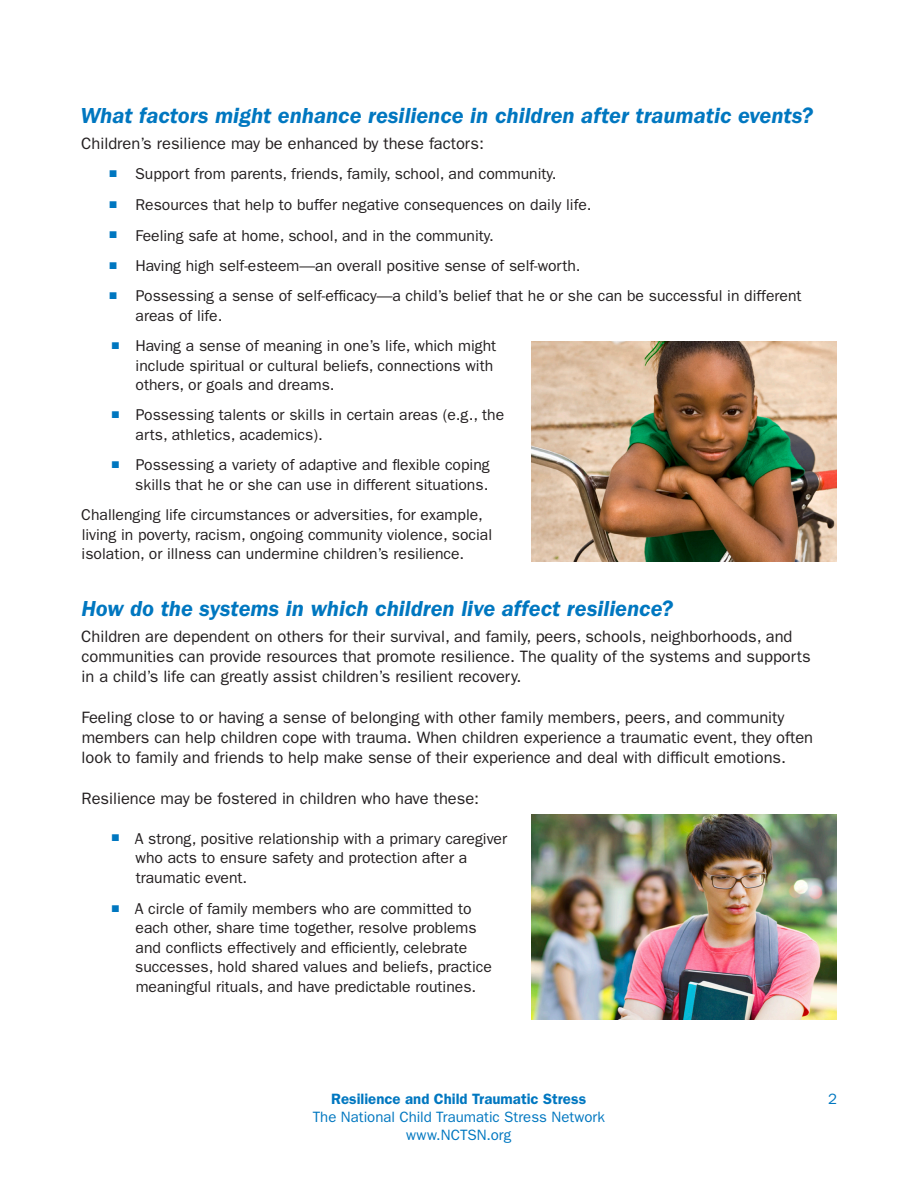
<style>
.page{position:relative;width:918px;height:1188px;background:#fff}
.page>*{position:absolute;margin:0;border:0;box-sizing:border-box;transform-origin:0 0}
.C_head{font:italic 600 22.5px "ITC Franklin Gothic Std";color:#0077c0}
.Body_Text{font:16.5px/20.2px "ITC Franklin Gothic Std";color:#231f20}
.Bullet_2_Blue{font:15.75px/19.5px "ITC Franklin Gothic Std";color:#231f20}
.Page_number{font:15px/18px "ITC Franklin Gothic Std";color:#0077c0;text-align:center}
.t1{font:600 15px "ITC Franklin Gothic Std";color:#0077c0}
.s1{color:#0077c0}
</style>
<div class="page">
<img style="left:531px;top:341px;width:306px;height:221px">
<img style="left:531px;top:814px;width:306px;height:205px">
<p class="C_head" style="left:80px;top:103px;width:734px">What factors might enhance resilience in children after traumatic events?</p>
<p class="Body_Text" style="left:81px;top:133px;width:404px">Children’s resilience may be enhanced by these factors:</p>
<p class="Bullet_2_Blue" style="left:109px;top:164px;width:449px"><span class="s1">■</span> Support from parents, friends, family, school, and community.</p>
<p class="Bullet_2_Blue" style="left:109px;top:195px;width:484px"><span class="s1">■</span> Resources that help to buffer negative consequences on daily life.</p>
<p class="Bullet_2_Blue" style="left:109px;top:226px;width:386px"><span class="s1">■</span> Feeling safe at home, school, and in the community.</p>
<p class="Bullet_2_Blue" style="left:109px;top:256px;width:473px"><span class="s1">■</span> Having high self-esteem—an overall positive sense of self-worth.</p>
<p class="Bullet_2_Blue" style="left:136px;top:286px;width:668px;text-indent:-26px"><span class="s1">■</span> Possessing a sense of self-efficacy—a child’s belief that he or she can be successful in different areas of life.</p>
<p class="Bullet_2_Blue" style="left:136px;top:336px;width:362px;text-indent:-24px"><span class="s1">■</span> Having a sense of meaning in one’s life, which might include spiritual or cultural beliefs, connections with others, or goals and dreams.</p>
<p class="Bullet_2_Blue" style="left:136px;top:405px;width:370px;text-indent:-24px"><span class="s1">■</span> Possessing talents or skills in certain areas (e.g., the arts, athletics, academics).</p>
<p class="Bullet_2_Blue" style="left:112px;top:455px;width:380px;text-align:right"><span class="s1">■</span> Possessing a variety of adaptive and flexible coping skills that he or she can use in different situations.</p>
<p class="Bullet_2_Blue" style="left:81px;top:505px;width:412px">Challenging life circumstances or adversities, for example, living in poverty, racism, ongoing community violence, social isolation, or illness can undermine children’s resilience.</p>
<p class="C_head" style="left:81px;top:596px;width:593px">How do the systems in which children live affect resilience?</p>
<p class="Body_Text" style="left:81px;top:626px;width:731px">Children are dependent on others for their survival, and family, peers, schools, neighborhoods, and communities can provide resources that promote resilience. The quality of the systems and supports in a child’s life can greatly assist children’s resilient recovery.</p>
<p class="Body_Text" style="left:81px;top:707px;width:733px">Feeling close to or having a sense of belonging with other family members, peers, and community members can help children cope with trauma. When children experience a traumatic event, they often look to family and friends to help make sense of their experience and deal with difficult emotions.</p>
<p class="Body_Text" style="left:81px;top:788px;width:399px">Resilience may be fostered in children who have these:</p>
<p class="Bullet_2_Blue" style="left:136px;top:829px;width:373px;line-height:20px;text-indent:-24px"><span class="s1">■</span> A strong, positive relationship with a primary caregiver who acts to ensure safety and protection after a traumatic event.</p>
<p class="Bullet_2_Blue" style="left:135px;top:899px;width:358px;text-indent:-24px"><span class="s1">■</span> A circle of family members who are committed to each other, share time together, resolve problems and conflicts effectively and efficiently, celebrate successes, hold shared values and beliefs, practice meaningful rituals, and have predictable routines.</p>
<p class="t1" style="left:331px;top:1090px;width:256px">Resilience and Child Traumatic Stress</p>
<p class="Page_number" style="left:828px;top:1090px;width:10px">2</p>
<p class="Page_number" style="left:313px;top:1108px;width:294px">The National Child Traumatic Stress Network www.NCTSN.org</p>
</div>
